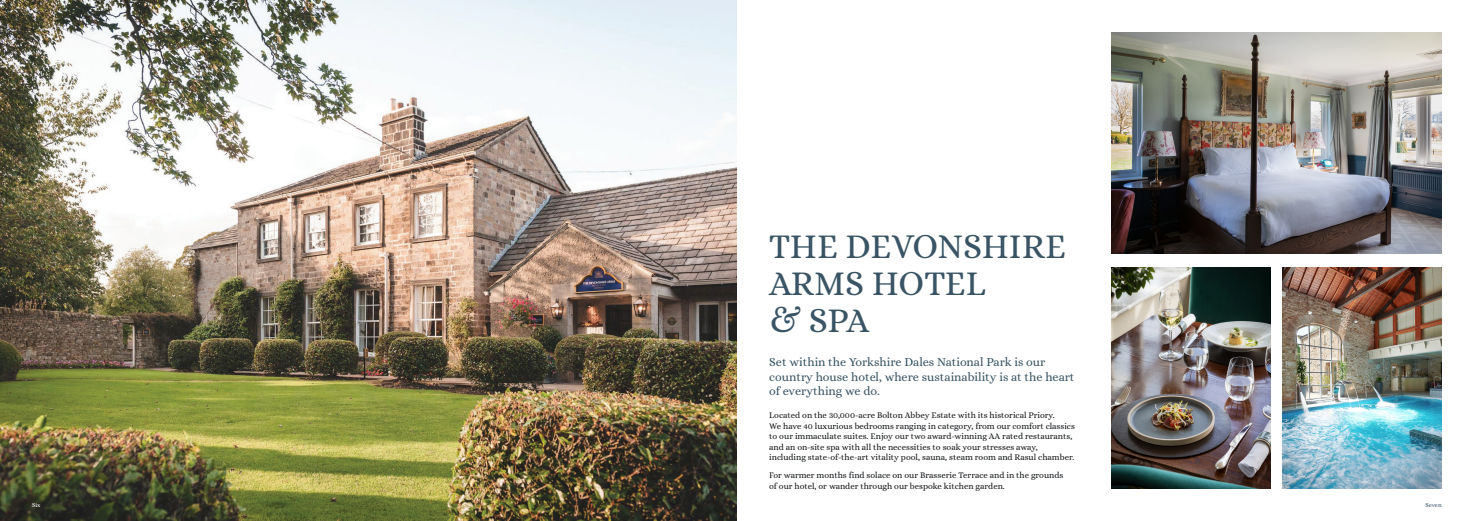
<style>
.page{position:relative;width:1474px;height:521px;background:#fff}
.page>*{position:absolute;margin:0;border:0;box-sizing:border-box;transform-origin:0 0}
.t1{font:35px/36.8px "Alice";letter-spacing:-.01em;color:#395464}
.t2{font:12.25px/14.9px "Alice";color:#395464}
.t3{font:8.75px/10.5px "Alice";color:#14171a}
.t4{font:6.12px "Alice";letter-spacing:-.01em;color:#395464}
.t5{font:6.12px "Alice";color:#fff}
</style>
<div class="page">
<img style="left:0;top:0;width:737px;height:521px">
<img style="left:1111px;top:267px;width:159px;height:222px">
<img style="left:1282px;top:267px;width:159px;height:222px">
<img style="left:1111px;top:32px;width:330px;height:222px">
<p class="t1" style="left:769px;top:230px;width:298px">THE DEVONSHIRE<br>ARMS HOTEL<br>&amp; SPA</p>
<p class="t2" style="left:769px;top:355px;width:307px">Set within the Yorkshire Dales National Park is our country house hotel, where sustainability is at the heart of everything we do.</p>
<p class="t3" style="left:769px;top:411px;width:307px">Located on the 30,000-acre Bolton Abbey Estate with its historical Priory.<br>We have 40 luxurious bedrooms ranging in category, from our comfort classics to our immaculate suites. Enjoy our two award-winning AA rated restaurants, and an on-site spa with all the necessities to soak your stresses away, including state-of-the-art vitality pool, sauna, steam room and Rasul chamber.</p>
<p class="t3" style="left:769px;top:470px;width:296px">For warmer months find solace on our Brasserie Terrace and in the grounds of our hotel, or wander through our bespoke kitchen garden.</p>
<p class="t5" style="left:32px;top:502px;width:10px">Six</p>
<p class="t4" style="left:1425px;top:502px;width:18px">Seven</p>
</div>
